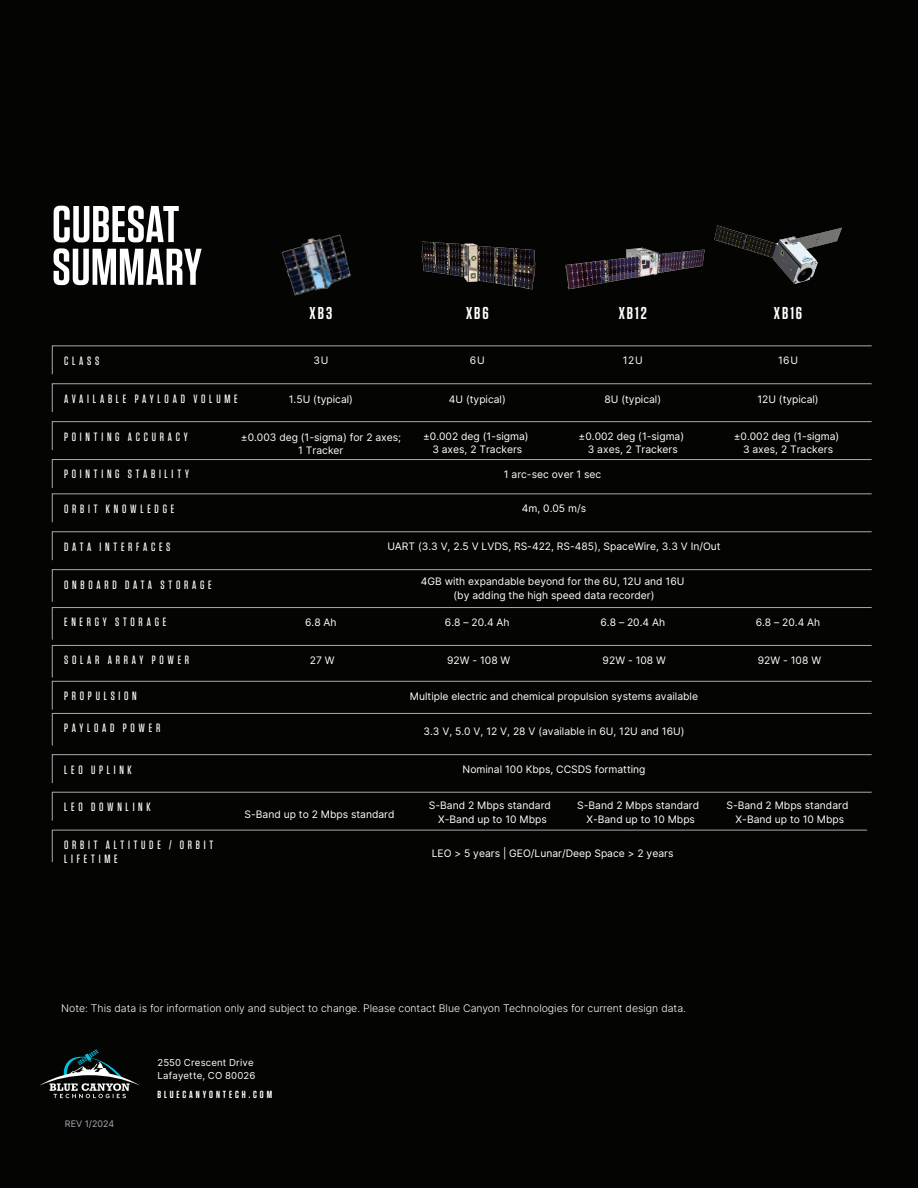
<style>
.page{position:relative;width:918px;height:1188px;background:#040503}
.page>*{position:absolute;margin:0;border:0;box-sizing:border-box;transform-origin:0 0}
.t1{font:600 51.6px/42.8px "Tungsten";letter-spacing:.01em;color:#fff}
.t2{font:600 17.25px "Tungsten";letter-spacing:.115em;color:#fff}
.t3{font:500 12px/13.8px "Tungsten";letter-spacing:.31em;color:#fff}
.t4{font:300 10.5px "Inter";color:#fff}
.t5{font:10.35px/13.5px "Inter";color:#fff;text-align:center}
.t6{font:600 10.35px "Tungsten";letter-spacing:.285em;color:#fff}
.t7{font:9.6px/13px "Inter";letter-spacing:.015em;color:#fff}
.t8{font:9px "Inter";color:#a8a9ad}
</style>
<div class="page">
<svg style="left:52px;top:345px;width:820px;height:30px"></svg>
<svg style="left:52px;top:383px;width:820px;height:29px"></svg>
<svg style="left:52px;top:830px;width:816px;height:33px"></svg>
<svg style="left:52px;top:421px;width:820px;height:29px"></svg>
<svg style="left:52px;top:531px;width:820px;height:29px"></svg>
<svg style="left:52px;top:569px;width:820px;height:177px"></svg>
<svg style="left:52px;top:754px;width:820px;height:29px"></svg>
<svg style="left:52px;top:459px;width:820px;height:29px"></svg>
<svg style="left:52px;top:494px;width:820px;height:29px"></svg>
<svg style="left:52px;top:792px;width:820px;height:29px"></svg>
<img style="left:726px;top:227px;width:116px;height:57px">
<img style="left:281px;top:234px;width:70px;height:62px">
<svg style="left:39px;top:1049px;width:101px;height:49px"></svg>
<img style="left:421px;top:241px;width:115px;height:49px">
<img style="left:565px;top:225px;width:161px;height:65px">
<h1 class="t1" style="left:52px;top:204px;width:151px">CUBESAT<br>SUMMARY</h1>
<p class="t3" style="left:64px;top:354px;width:37px">CLASS</p>
<p class="t3" style="left:64px;top:392px;width:175px">AVAILABLE PAYLOAD VOLUME</p>
<h2 class="t2" style="left:310px;top:304px;width:24px">XB3</h2>
<h2 class="t2" style="left:466px;top:304px;width:24px">XB6</h2>
<h2 class="t2" style="left:619px;top:304px;width:30px">XB12</h2>
<h2 class="t2" style="left:774px;top:304px;width:30px">XB16</h2>
<p class="t5" style="left:313px;top:353px;width:16px">3U</p>
<p class="t5" style="left:289px;top:392px;width:66px">1.5U (typical)</p>
<p class="t5" style="left:470px;top:353px;width:16px">6U</p>
<p class="t5" style="left:623px;top:353px;width:22px">12U</p>
<p class="t5" style="left:778px;top:353px;width:21px">16U</p>
<p class="t5" style="left:449px;top:392px;width:58px">4U (typical)</p>
<p class="t5" style="left:605px;top:392px;width:58px">8U (typical)</p>
<p class="t5" style="left:757px;top:392px;width:63px">12U (typical)</p>
<p class="t3" style="left:64px;top:430px;width:125px">POINTING ACCURACY</p>
<p class="t5" style="left:241px;top:430px;width:162px">±0.003 deg (1-sigma) for 2 axes;<br>1 Tracker</p>
<p class="t5" style="left:423px;top:429px;width:107px">±0.002 deg (1-sigma)<br>3 axes, 2 Trackers</p>
<p class="t5" style="left:579px;top:429px;width:107px">±0.002 deg (1-sigma)<br>3 axes, 2 Trackers</p>
<p class="t5" style="left:734px;top:429px;width:107px">±0.002 deg (1-sigma)<br>3 axes, 2 Trackers</p>
<p class="t3" style="left:64px;top:467px;width:126px">POINTING STABILITY</p>
<p class="t3" style="left:64px;top:502px;width:111px">ORBIT KNOWLEDGE</p>
<p class="t5" style="left:504px;top:467px;width:99px">1 arc-sec over 1 sec</p>
<p class="t5" style="left:522px;top:501px;width:66px">4m, 0.05 m/s</p>
<p class="t3" style="left:64px;top:540px;width:108px">DATA INTERFACES</p>
<p class="t3" style="left:64px;top:578px;width:149px">ONBOARD DATA STORAGE</p>
<p class="t3" style="left:64px;top:616px;width:103px">ENERGY STORAGE</p>
<p class="t3" style="left:64px;top:653px;width:127px">SOLAR ARRAY POWER</p>
<p class="t5" style="left:305px;top:615px;width:33px">6.8 Ah</p>
<p class="t5" style="left:310px;top:653px;width:26px">27 W</p>
<p class="t5" style="left:387px;top:539px;width:335px">UART (3.3 V, 2.5 V LVDS, RS-422, RS-485), SpaceWire, 3.3 V In/Out</p>
<p class="t5" style="left:421px;top:575px;width:265px">4GB with expandable beyond for the 6U, 12U and 16U (by adding the high speed data recorder)</p>
<p class="t5" style="left:445px;top:615px;width:66px">6.8 – 20.4 Ah</p>
<p class="t5" style="left:447px;top:653px;width:65px">92W - 108 W</p>
<p class="t5" style="left:600px;top:615px;width:66px">6.8 – 20.4 Ah</p>
<p class="t5" style="left:756px;top:615px;width:66px">6.8 – 20.4 Ah</p>
<p class="t5" style="left:603px;top:653px;width:65px">92W - 108 W</p>
<p class="t5" style="left:758px;top:653px;width:65px">92W - 108 W</p>
<p class="t3" style="left:64px;top:689px;width:74px">PROPULSION</p>
<p class="t5" style="left:410px;top:689px;width:290px">Multiple electric and chemical propulsion systems available</p>
<p class="t3" style="left:64px;top:721px;width:98px">PAYLOAD POWER</p>
<p class="t5" style="left:423px;top:724px;width:263px">3.3 V, 5.0 V, 12 V, 28 V (available in 6U, 12U and 16U)</p>
<p class="t3" style="left:64px;top:763px;width:69px">LEO UPLINK</p>
<p class="t5" style="left:463px;top:762px;width:184px">Nominal 100 Kbps, CCSDS formatting</p>
<p class="t3" style="left:64px;top:800px;width:88px">LEO DOWNLINK</p>
<p class="t5" style="left:245px;top:807px;width:151px">S-Band up to 2 Mbps standard</p>
<p class="t5" style="left:429px;top:799px;width:123px">S-Band 2 Mbps standard<br>X-Band up to 10 Mbps</p>
<p class="t5" style="left:577px;top:799px;width:123px">S-Band 2 Mbps standard<br>X-Band up to 10 Mbps</p>
<p class="t5" style="left:726px;top:799px;width:123px">S-Band 2 Mbps standard<br>X-Band up to 10 Mbps</p>
<p class="t3" style="left:64px;top:838px;width:151px">ORBIT ALTITUDE / ORBIT<br>LIFETIME</p>
<p class="t5" style="left:432px;top:846px;width:243px">LEO &gt; 5 years | GEO/Lunar/Deep Space &gt; 2 years</p>
<p class="t4" style="left:61px;top:1001px;width:626px">Note: This data is for information only and subject to change. Please contact Blue Canyon Technologies for current design data.</p>
<p class="t8" style="left:65px;top:1117px;width:51px">REV 1/2024</p>
<p class="t7" style="left:157px;top:1056px;width:100px">2550 Crescent Drive<br>Lafayette, CO 80026</p>
<p class="t6" style="left:157px;top:1089px;width:116px">BLUECANYONTECH.COM</p>
</div>
